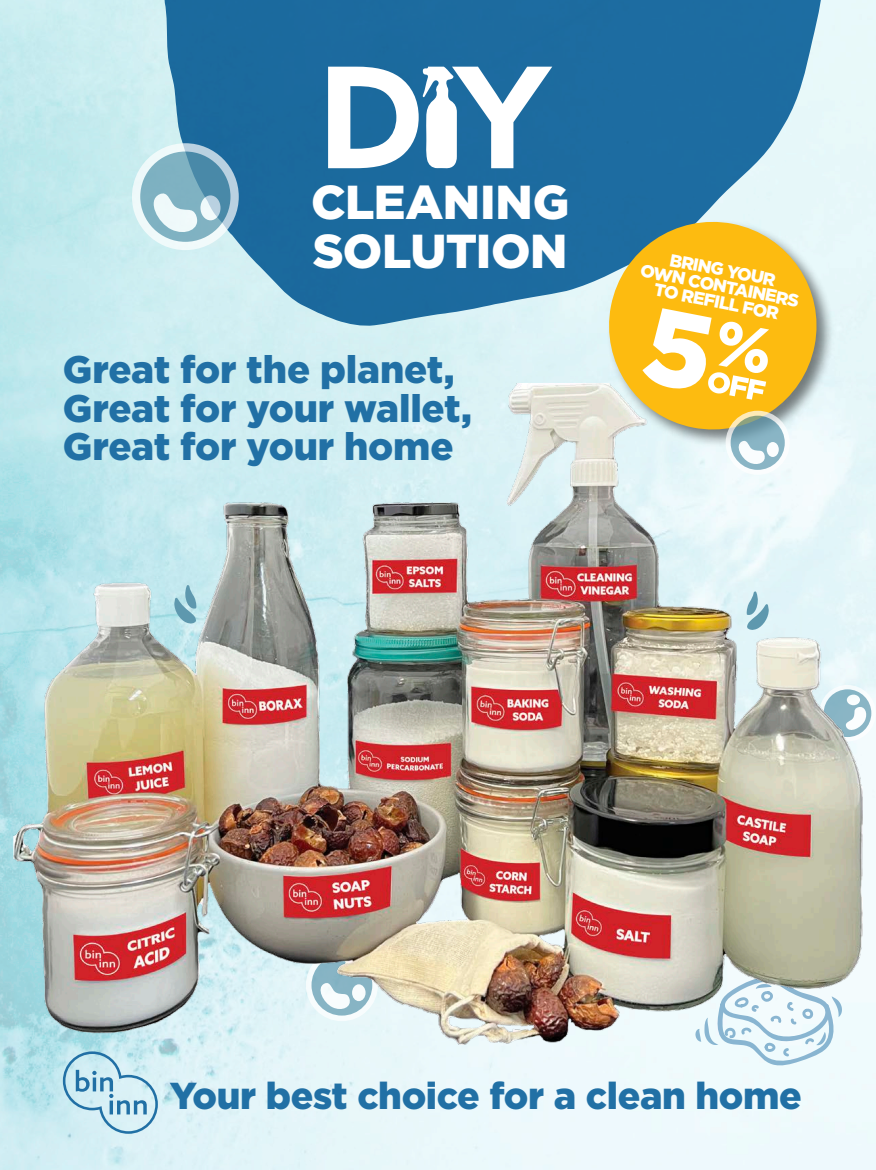
<style>
.page{position:relative;width:876px;height:1170px;background:#fff}
.page>*{position:absolute;margin:0;border:0;box-sizing:border-box;transform-origin:0 0}
.t1{font:900 47.55px/49.2px "Gotham";letter-spacing:-.01em;color:#fff}
.t2{font:900 38.4px/38.7px "Gotham";letter-spacing:-.005em;color:#2170a5}
.t3{font:900 37.5px "Gotham";letter-spacing:-.01em;color:#2170a5}
.t4{font:900 17.55px/16px "Gotham";color:#fff;text-align:center}
</style>
<div class="page">
<img style="left:0;top:0;width:876px;height:1169px">
<svg style="left:695px;top:1043px;width:147px;height:23px"></svg>
<svg style="left:161px;top:0;width:664px;height:327px;fill:#1d6b9f"></svg>
<svg style="left:328px;top:67px;width:224px;height:102px"></svg>
<svg style="left:63px;top:1051px;width:95px;height:82px"></svg>
<div style="left:606px;top:219px;width:229px;height:229px;background:#000;opacity:.5"></div>
<svg style="left:600px;top:213px;width:225px;height:170px;fill:#fdbb10"></svg>
<svg style="left:642px;top:308px;width:127px;height:75px"></svg>
<svg style="left:132px;top:143px;width:107px;height:107px"></svg>
<svg style="left:862px;top:685px;width:14px;height:56px"></svg>
<img style="left:14px;top:383px;width:848px;height:660px">
<svg style="left:726px;top:410px;width:64px;height:65px"></svg>
<p class="t1" style="left:311px;top:177px;width:260px">CLEANING<br>SOLUTION</p>
<p class="t2" style="left:63px;top:349px;width:411px">Great for the planet,<br>Great for your wallet,<br>Great for your home</p>
<p class="t4" style="left:645px;top:246px;width:163px;rotate:11deg">BRING YOUR<br>OWN CONTAINERS<br>TO REFILL FOR</p>
<p class="t3" style="left:170px;top:1069px;width:633px">Your best choice for a clean home</p>
</div>
